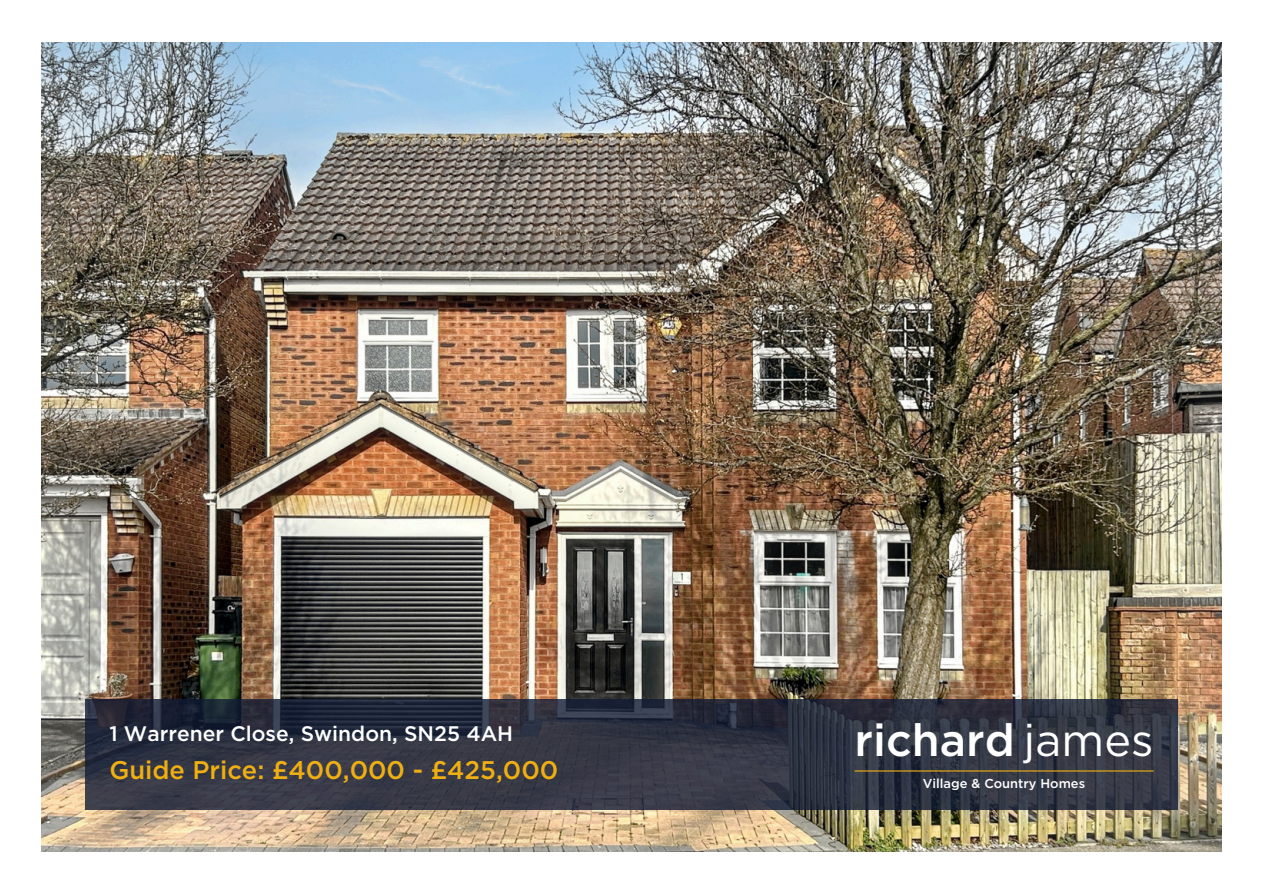
<style>
.page{position:relative;width:1263px;height:894px;background:#fff}
.page>*{position:absolute;margin:0;border:0;box-sizing:border-box;transform-origin:0 0}
.t1{font:500 45px "Gotham";color:#fff}
.t2{font:500 25.5px "Gotham";color:#efaf12}
.t3{font:500 21px "Gotham";color:#fff}
.t4{font:500 12.9px "Gotham";color:#fff}
.s1{font-weight:400}
</style>
<div class="page">
<img style="left:42px;top:42px;width:1179px;height:809px">
<svg style="left:85px;top:699px;width:1093px;height:110px;background:#303442"></svg>
<hr style="left:854px;top:770px;width:299px;height:1px;background:#efaf12">
<p class="t3" style="left:109px;top:719px;width:405px">1 Warrener Close, Swindon, SN25 4AH</p>
<p class="t2" style="left:109px;top:753px;width:450px">Guide Price: £400,000 - £425,000</p>
<h1 class="t1" style="left:854px;top:710px;width:300px">richard <span class="s1">james</span></h1>
<p class="t4" style="left:923px;top:775px;width:164px">Village &amp; Country Homes</p>
</div>
